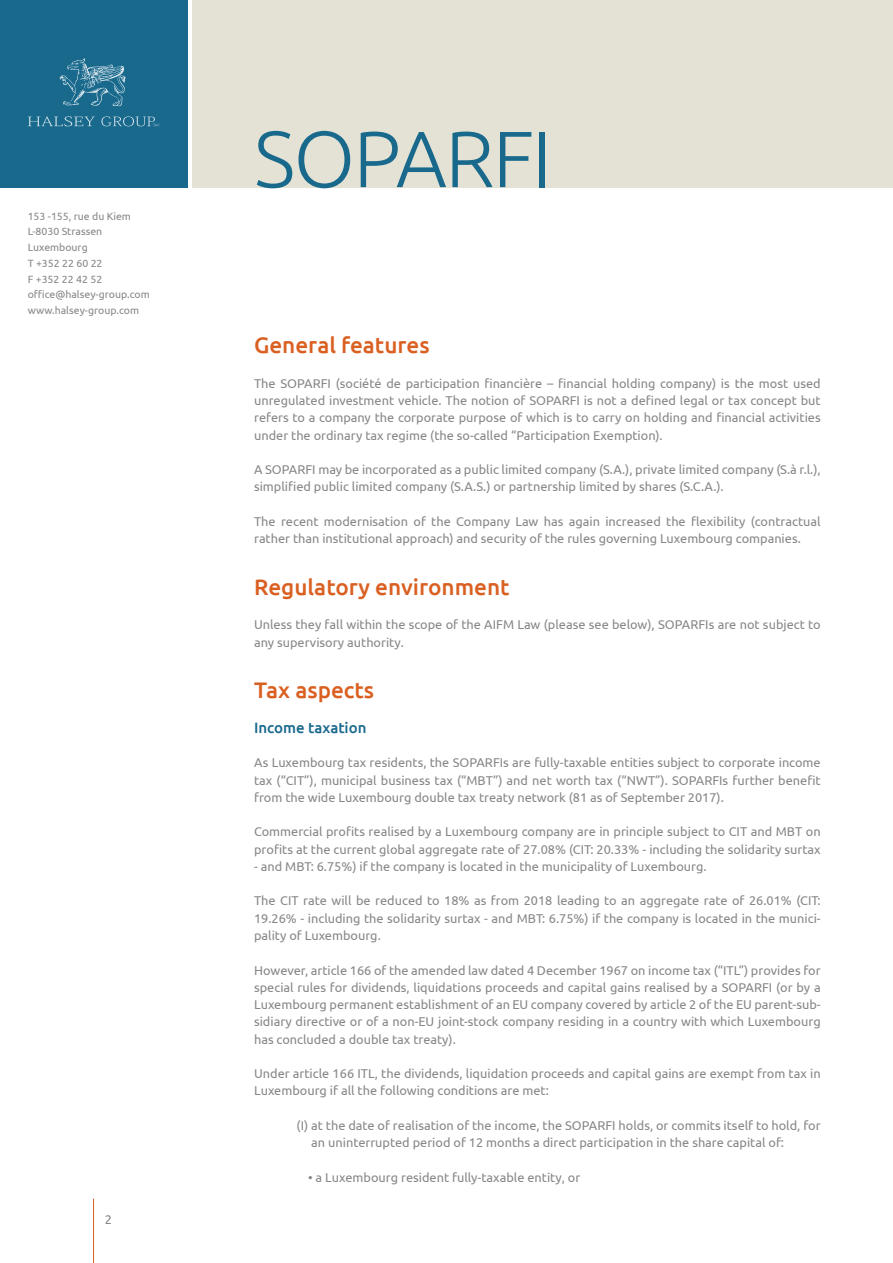
<style>
.page{position:relative;width:893px;height:1263px;background:#fff}
.page>*{position:absolute;margin:0;border:0;box-sizing:border-box;transform-origin:0 0}
.t1{font:300 79.5px "Ubuntu";letter-spacing:-.02em;color:#19698d}
.t2{font:500 22.5px "Ubuntu";color:#da6022}
.t3{font:500 15px "Ubuntu";color:#19698d}
.t4{font:12.75px/17.2px "Ubuntu";color:#878787}
.t5{font:10.5px/15.8px "Ubuntu";color:#878787}
</style>
<div class="page">
<div style="left:192px;top:0;width:701px;height:187px;background:#e4e2d4"></div>
<div style="left:0;top:0;width:187px;height:187px;background:#19698d"></div>
<svg style="left:28px;top:116px;width:67px;height:10px"></svg>
<svg style="left:101px;top:116px;width:59px;height:10px"></svg>
<svg style="left:60px;top:58px;width:66px;height:48px"></svg>
<hr style="left:93px;top:1199px;width:1px;height:64px;background:#da6022">
<p class="t5" style="left:28px;top:208px;width:124px">153 -155, rue du Kiem<br>L-8030 Strassen<br>Luxembourg<br>T +352 22 60 22<br>F +352 22 42 52 office@halsey-group.com www.halsey-group.com</p>
<p class="t4" style="left:105px;top:1210px;width:9px">2</p>
<h1 class="t1" style="left:254px;top:111px;width:300px">SOPARFI</h1>
<h2 class="t2" style="left:254px;top:331px;width:177px">General features</h2>
<p class="t4" style="left:254px;top:374px;width:568px;text-align:justify">The SOPARFI (société de participation financière – financial holding company) is the most used unregulated investment vehicle. The notion of SOPARFI is not a defined legal or tax concept but refers to a company the corporate purpose of which is to carry on holding and financial activities under the ordinary tax regime (the so-called “Participation Exemption).</p>
<p class="t4" style="left:254px;top:461px;width:568px">A SOPARFI may be incorporated as a public limited company (S.A.), private limited company (S.à r.l.), simplified public limited company (S.A.S.) or partnership limited by shares (S.C.A.).</p>
<p class="t4" style="left:254px;top:512px;width:568px">The recent modernisation of the Company Law has again increased the flexibility (contractual rather than institutional approach) and security of the rules governing Luxembourg companies.</p>
<h2 class="t2" style="left:254px;top:573px;width:257px">Regulatory environment</h2>
<p class="t4" style="left:254px;top:616px;width:568px">Unless they fall within the scope of the AIFM Law (please see below), SOPARFIs are not subject to any supervisory authority.</p>
<h2 class="t2" style="left:254px;top:676px;width:122px">Tax aspects</h2>
<p class="t3" style="left:254px;top:718px;width:114px">Income taxation</p>
<p class="t4" style="left:254px;top:754px;width:568px;text-align:justify">As Luxembourg tax residents, the SOPARFIs are fully-taxable entities subject to corporate income tax (“CIT”), municipal business tax (“MBT”) and net worth tax (“NWT”). SOPARFIs further benefit from the wide Luxembourg double tax treaty network (81 as of September 2017).</p>
<p class="t4" style="left:254px;top:823px;width:568px">Commercial profits realised by a Luxembourg company are in principle subject to CIT and MBT on profits at the current global aggregate rate of 27.08% (CIT: 20.33% - including the solidarity surtax</p>
<p class="t4" style="left:254px;top:857px;width:454px">- and MBT: 6.75%) if the company is located in the municipality of Luxembourg.</p>
<p class="t4" style="left:254px;top:892px;width:568px;text-align:justify">The CIT rate will be reduced to 18% as from 2018 leading to an aggregate rate of 26.01% (CIT:<br>19.26% - including the solidarity surtax - and MBT: 6.75%) if the company is located in the munici&shy;pality of Luxembourg.</p>
<p class="t4" style="left:254px;top:961px;width:568px;text-align:justify">However, article 166 of the amended law dated 4 December 1967 on income tax (“ITL”) provides for special rules for dividends, liquidations proceeds and capital gains realised by a SOPARFI (or by a Luxembourg permanent establishment of an EU company covered by article 2 of the EU parent-sub&shy;sidiary directive or of a non-EU joint-stock company residing in a country with which Luxembourg has concluded a double tax treaty).</p>
<p class="t4" style="left:254px;top:1064px;width:568px">Under article 166 ITL, the dividends, liquidation proceeds and capital gains are exempt from tax in<br>Luxembourg if all the following conditions are met:</p>
<p class="t4" style="left:311px;top:1116px;width:511px;text-indent:-15px">(I) at the date of realisation of the income, the SOPARFI holds, or commits itself to hold, for an uninterrupted period of 12 months a direct participation in the share capital of:</p>
<p class="t4" style="left:308px;top:1168px;width:274px">• a Luxembourg resident fully-taxable entity, or</p>
</div>
